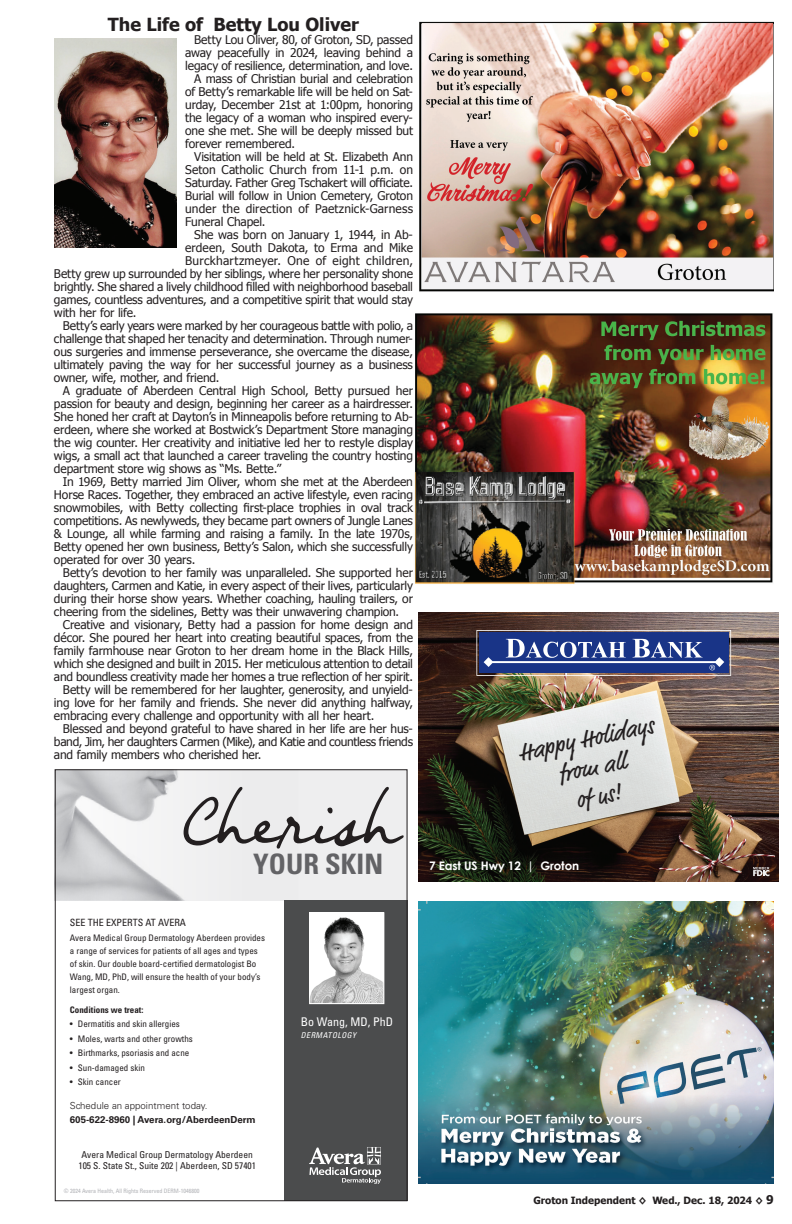
<style>
.page{position:relative;width:792px;height:1224px;background:#fff}
.page>*{position:absolute;margin:0;border:0;box-sizing:border-box;transform-origin:0 0}
.t1{font:66.8px "Night Wind Sent Sample";color:#231f20}
.t2{font:700 condensed 28.2px "Univers LT Std";color:#636366}
.t3{font:24.4px/29.2px "Market Pro";color:#231f20;text-align:center}
.t4{font:700 18px "Tahoma";color:#231f20}
.t5{font:12px "Tahoma";letter-spacing:-.015em;color:#231f20}
.t6{font:12px "Tahoma";letter-spacing:.01em;color:#231f20}
.t7{font:12px "Tahoma";letter-spacing:.02em;color:#231f20}
.t8{font:12px "Tahoma";letter-spacing:.005em;color:#231f20}
.t9{font:condensed 12px "Univers LT Std";color:#fff}
.t10{font:700 11.8px "Century Gothic";letter-spacing:-.01em;color:#fff}
.t11{font:700 10px "Tahoma";color:#231f20}
.t12{font:condensed 10px "Univers LT Std";color:#231f20}
.t13{font:700 9.7px "Univers LT Std";color:#231f20}
.t14{font:300 9.7px "Univers LT Std";color:#231f20}
.t15{font:condensed 9.5px/11.4px "Univers LT Std";color:#231f20;text-align:center}
.t16{font:condensed 9px/13px "Univers LT Std";color:#231f20}
.t17{font:700 condensed 9px "Univers LT Std";color:#231f20}
.t18{font:italic condensed 8px "Univers LT Std";letter-spacing:.06em;color:#fff}
.t19{font:condensed 6px "Univers LT Std";color:#b2b3b7}
.s1{font-size:12px}
</style>
<div class="page">
<img style="left:419px;top:901px;width:355px;height:283px">
<img style="left:419px;top:612px;width:360px;height:270px">
<svg style="left:476px;top:630px;width:255px;height:46px;background:#4d5e99"></svg>
<svg style="left:753px;top:867px;width:16px;height:9px"></svg>
<img style="left:419px;top:21px;width:354px;height:271px">
<img style="left:414px;top:313px;width:359px;height:271px">
<div style="left:55px;top:769px;width:353px;height:132px;background:#eeeeef"></div>
<img style="left:57px;top:771px;width:241px;height:130px">
<div style="left:284px;top:901px;width:124px;height:300px;background:#4b4c4d"></div>
<img style="left:311px;top:914px;width:71px;height:88px">
<div style="left:309px;top:912px;width:75px;height:92px;border:1px solid #fff"></div>
<svg style="left:309px;top:1147px;width:72px;height:37px"></svg>
<div style="left:55px;top:769px;width:353px;height:432px;border:1px solid #231f20"></div>
<img style="left:54px;top:38px;width:122px;height:209px">
<h3 class="t4" style="left:108px;top:12px;width:253px">The Life of Betty Lou Oliver</h3>
<p class="t5" style="left:194px;top:32px;width:220px">Betty Lou Oliver, 80, of Groton, SD, passed</p>
<p class="t5" style="left:185px;top:45px;width:229px">away peacefully in 2024, leaving behind a</p>
<p class="t5" style="left:185px;top:58px;width:229px">legacy of resilience, determination, and love.</p>
<p class="t5" style="left:194px;top:71px;width:220px">A mass of Christian burial and celebration</p>
<p class="t5" style="left:185px;top:84px;width:229px">of Betty’s remarkable life will be held on Sat-</p>
<p class="t5" style="left:185px;top:97px;width:229px">urday, December 21st at 1:00pm, honoring</p>
<p class="t5" style="left:185px;top:110px;width:229px">the legacy of a woman who inspired every-</p>
<p class="t5" style="left:185px;top:123px;width:229px">one she met. She will be deeply missed but</p>
<p class="t5" style="left:185px;top:136px;width:111px">forever remembered.</p>
<p class="t5" style="left:194px;top:149px;width:220px">Visitation will be held at St. Elizabeth Ann</p>
<p class="t8" style="left:185px;top:162px;width:229px">Seton Catholic Church from 11-1 p.m. on</p>
<p class="t5" style="left:185px;top:175px;width:229px">Saturday. Father Greg Tschakert will officiate.</p>
<p class="t5" style="left:185px;top:188px;width:229px">Burial will follow in Union Cemetery, Groton</p>
<p class="t6" style="left:185px;top:201px;width:229px">under the direction of Paetznick-Garness</p>
<p class="t5" style="left:185px;top:214px;width:82px">Funeral Chapel.</p>
<p class="t5" style="left:194px;top:227px;width:220px">She was born on January 1, 1944, in Ab-</p>
<p class="t5" style="left:185px;top:240px;width:229px">erdeen, South Dakota, to Erma and Mike</p>
<p class="t7" style="left:185px;top:253px;width:229px">Burckhartzmeyer. One of eight children,</p>
<p class="t5" style="left:54px;top:266px;width:360px">Betty grew up surrounded by her siblings, where her personality shone</p>
<p class="t5" style="left:54px;top:279px;width:361px">brightly. She shared a lively childhood filled with neighborhood baseball</p>
<p class="t5" style="left:54px;top:292px;width:361px">games, countless adventures, and a competitive spirit that would stay</p>
<p class="t5" style="left:54px;top:305px;width:84px">with her for life.</p>
<p class="t5" style="left:63px;top:318px;width:352px">Betty’s early years were marked by her courageous battle with polio, a</p>
<p class="t5" style="left:54px;top:331px;width:361px">challenge that shaped her tenacity and determination. Through numer-</p>
<p class="t5" style="left:54px;top:344px;width:361px">ous surgeries and immense perseverance, she overcame the disease,</p>
<p class="t5" style="left:54px;top:357px;width:361px">ultimately paving the way for her successful journey as a business</p>
<p class="t5" style="left:54px;top:370px;width:167px">owner, wife, mother, and friend.</p>
<p class="t5" style="left:63px;top:383px;width:352px">A graduate of Aberdeen Central High School, Betty pursued her</p>
<p class="t5" style="left:54px;top:396px;width:361px">passion for beauty and design, beginning her career as a hairdresser.</p>
<p class="t5" style="left:54px;top:409px;width:361px">She honed her craft at Dayton’s in Minneapolis before returning to Ab-</p>
<p class="t5" style="left:54px;top:422px;width:361px">erdeen, where she worked at Bostwick’s Department Store managing</p>
<p class="t5" style="left:54px;top:435px;width:361px">the wig counter. Her creativity and initiative led her to restyle display</p>
<p class="t5" style="left:54px;top:448px;width:361px">wigs, a small act that launched a career traveling the country hosting</p>
<p class="t5" style="left:54px;top:461px;width:229px">department store wig shows as “Ms. Bette.”</p>
<p class="t5" style="left:63px;top:473px;width:352px">In 1969, Betty married Jim Oliver, whom she met at the Aberdeen</p>
<p class="t5" style="left:54px;top:486px;width:361px">Horse Races. Together, they embraced an active lifestyle, even racing</p>
<p class="t5" style="left:54px;top:499px;width:361px">snowmobiles, with Betty collecting first-place trophies in oval track</p>
<p class="t5" style="left:54px;top:512px;width:361px">competitions. As newlyweds, they became part owners of Jungle Lanes</p>
<p class="t5" style="left:54px;top:525px;width:361px">&amp; Lounge, all while farming and raising a family. In the late 1970s,</p>
<p class="t5" style="left:54px;top:538px;width:361px">Betty opened her own business, Betty’s Salon, which she successfully</p>
<p class="t5" style="left:54px;top:551px;width:143px">operated for over 30 years.</p>
<p class="t5" style="left:63px;top:564px;width:352px">Betty’s devotion to her family was unparalleled. She supported her</p>
<p class="t5" style="left:54px;top:577px;width:361px">daughters, Carmen and Katie, in every aspect of their lives, particularly</p>
<p class="t5" style="left:54px;top:590px;width:361px">during their horse show years. Whether coaching, hauling trailers, or</p>
<p class="t5" style="left:54px;top:603px;width:347px">cheering from the sidelines, Betty was their unwavering champion.</p>
<p class="t5" style="left:63px;top:616px;width:352px">Creative and visionary, Betty had a passion for home design and</p>
<p class="t5" style="left:54px;top:629px;width:361px">décor. She poured her heart into creating beautiful spaces, from the</p>
<p class="t5" style="left:54px;top:642px;width:361px">family farmhouse near Groton to her dream home in the Black Hills,</p>
<p class="t5" style="left:54px;top:655px;width:361px">which she designed and built in 2015. Her meticulous attention to detail</p>
<p class="t5" style="left:54px;top:668px;width:361px">and boundless creativity made her homes a true reflection of her spirit.</p>
<p class="t5" style="left:63px;top:681px;width:352px">Betty will be remembered for her laughter, generosity, and unyield-</p>
<p class="t5" style="left:54px;top:694px;width:361px">ing love for her family and friends. She never did anything halfway,</p>
<p class="t5" style="left:54px;top:707px;width:322px">embracing every challenge and opportunity with all her heart.</p>
<p class="t5" style="left:63px;top:720px;width:352px">Blessed and beyond grateful to have shared in her life are her hus-</p>
<p class="t5" style="left:54px;top:733px;width:361px">band, Jim, her daughters Carmen (Mike), and Katie and countless friends</p>
<p class="t5" style="left:54px;top:746px;width:209px">and family members who cherished her.</p>
<h1 class="t1" style="left:182px;top:781px;width:219px">Cherish</h1>
<h2 class="t2" style="left:253px;top:847px;width:131px">YOUR SKIN</h2>
<h3 class="t3" style="left:516px;top:740px;width:139px;rotate:-12deg">Happy Holidays from all<br>of us!</h3>
<p class="t10" style="left:429px;top:856px;width:151px">7 East US Hwy 12 | Groton</p>
<p class="t12" style="left:70px;top:916px;width:118px">SEE THE EXPERTS AT AVERA</p>
<p class="t16" style="left:70px;top:931px;width:197px">Avera Medical Group Dermatology Aberdeen provides a range of services for patients of all ages and types of skin. Our double board-certified dermatologist Bo Wang, MD, PhD, will ensure the health of your body’s largest organ.</p>
<p class="t17" style="left:70px;top:1004px;width:75px">Conditions we treat:</p>
<p class="t16" style="left:70px;top:1017px;width:111px">• Dermatitis and skin allergies</p>
<p class="t16" style="left:70px;top:1032px;width:124px">• Moles, warts and other growths</p>
<p class="t16" style="left:70px;top:1046px;width:121px">• Birthmarks, psoriasis and acne</p>
<p class="t16" style="left:70px;top:1061px;width:76px">• Sun-damaged skin</p>
<p class="t16" style="left:70px;top:1075px;width:52px">• Skin cancer</p>
<p class="t14" style="left:70px;top:1100px;width:139px">Schedule an appointment today.</p>
<p class="t13" style="left:70px;top:1114px;width:187px">605-622-8960 | Avera.org/AberdeenDerm</p>
<p class="t15" style="left:79px;top:1149px;width:179px">Avera Medical Group Dermatology Aberdeen<br>105 S. State St., Suite 202 | Aberdeen, SD 57401</p>
<p class="t19" style="left:64px;top:1187px;width:137px">© 2024 Avera Health, All Rights Reserved DERM-1046800</p>
<p class="t9" style="left:301px;top:1014px;width:94px">Bo Wang, MD, PhD</p>
<p class="t18" style="left:301px;top:1030px;width:57px">DERMATOLOGY</p>
<p class="t11" style="left:533px;top:1193px;width:242px">Groton Independent ◊ Wed., Dec. 18, 2024 ◊ <span class="s1">9</span></p>
</div>
